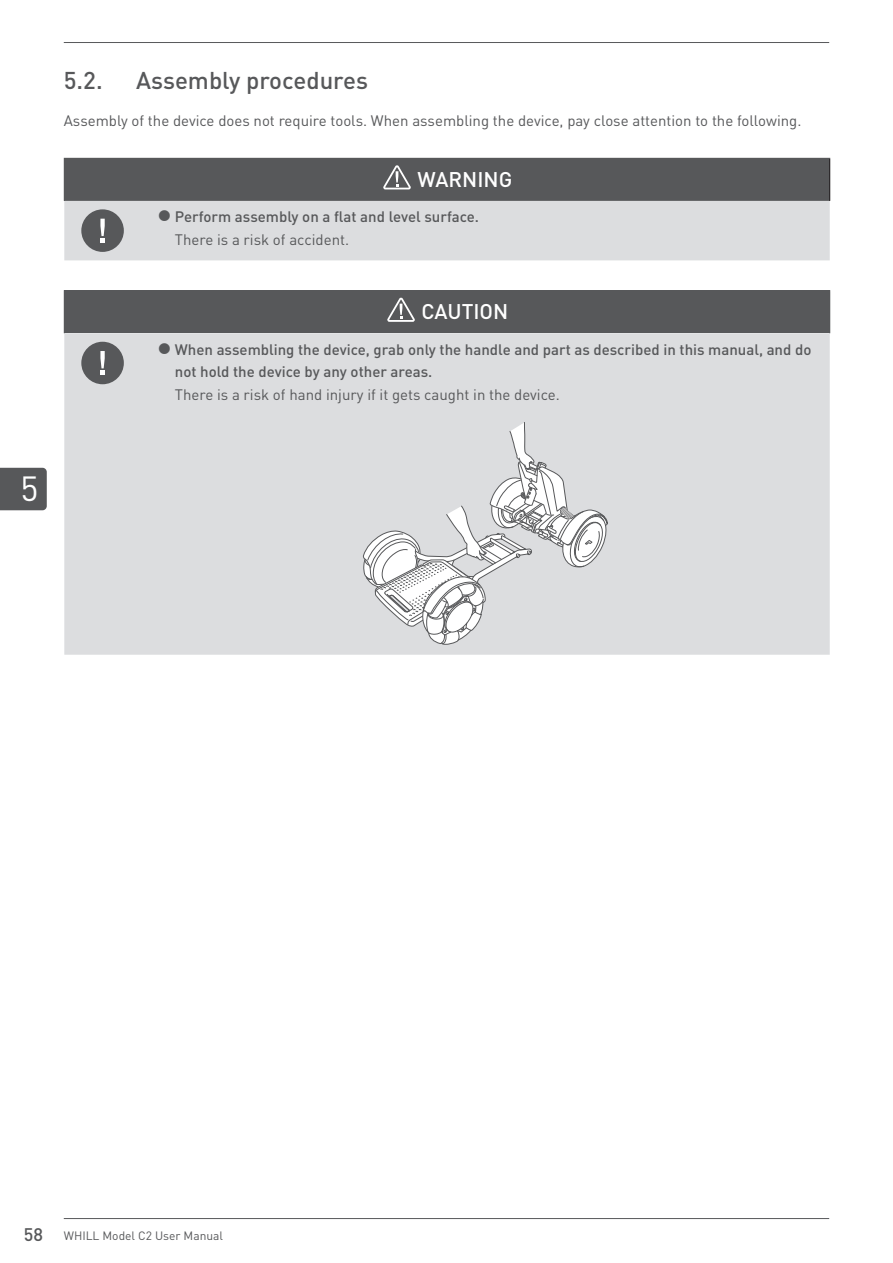
<style>
.page{position:relative;width:893px;height:1263px;background:#fff}
.page>*{position:absolute;margin:0;border:0;box-sizing:border-box;transform-origin:0 0}
.t1{font:34.5px "DIN Pro";color:#fff}
.t2{font:500 24px "DIN Pro";color:#57585a}
.Table_Title{font:500 21px "DIN Pro";color:#fff}
.t3{font:500 15px/22.5px "DIN Pro";color:#57585a}
.Body_Text{font:15px "DIN Pro";color:#57585a}
.Warning_Text{font:15px "DIN Pro";color:#57585a}
.t4{font:12px "DIN Pro";color:#57585a}
.s1{font-weight:500;font-size:18px}
</style>
<div class="page">
<hr style="left:64px;top:1218px;width:765px;height:1px;background:#57585a">
<hr style="left:64px;top:42px;width:765px;height:1px;background:#57585a">
<div style="left:0;top:468px;width:47px;height:42px;background:#57585a"></div>
<div style="left:64px;top:158px;width:766px;height:43px;background:#57585a"></div>
<div style="left:64px;top:201px;width:766px;height:59px;background:#dcdddf"></div>
<hr style="left:829px;top:159px;width:1px;height:42px;background:#231f20">
<svg style="left:383px;top:165px;width:28px;height:25px"></svg>
<div style="left:81px;top:209px;width:43px;height:43px;background:#57585a;border-radius:50%"></div>
<svg style="left:100px;top:219px;width:5px;height:24px"></svg>
<div style="left:64px;top:291px;width:766px;height:42px;background:#57585a"></div>
<div style="left:64px;top:333px;width:766px;height:322px;background:#dcdddf"></div>
<hr style="left:64px;top:290px;width:77px;height:1px;background:#57585a">
<hr style="left:141px;top:290px;width:689px;height:1px;background:#57585a">
<svg style="left:387px;top:297px;width:28px;height:25px"></svg>
<div style="left:81px;top:342px;width:43px;height:42px;background:#57585a;border-radius:50%"></div>
<svg style="left:100px;top:351px;width:5px;height:24px"></svg>
<svg style="left:362px;top:422px;width:246px;height:223px"></svg>
<svg style="left:159px;top:210px;width:11px;height:11px"></svg>
<svg style="left:159px;top:343px;width:11px;height:11px"></svg>
<p class="t2" style="left:64px;top:61px;width:40px">5.2.</p>
<p class="t2" style="left:136px;top:61px;width:233px">Assembly procedures</p>
<p class="Body_Text" style="left:64px;top:109px;width:739px">Assembly of the device does not require tools. When assembling the device, pay close attention to the following.</p>
<p class="Table_Title" style="left:417px;top:163px;width:96px">WARNING</p>
<p class="t3" style="left:175px;top:205px;width:306px">Perform assembly on a flat and level surface.</p>
<p class="Warning_Text" style="left:175px;top:228px;width:176px">There is a risk of accident.</p>
<h1 class="t1" style="left:21px;top:462px;width:20px">5</h1>
<p class="Table_Title" style="left:421px;top:296px;width:88px">CAUTION</p>
<p class="t3" style="left:175px;top:337px;width:638px">When assembling the device, grab only the handle and part as described in this manual, and do not hold the device by any other areas.</p>
<p class="Warning_Text" style="left:175px;top:383px;width:386px">There is a risk of hand injury if it gets caught in the device.</p>
<p class="t4" style="left:24px;top:1226px;width:201px"><span class="s1">58</span> WHILL Model C2 User Manual</p>
</div>
